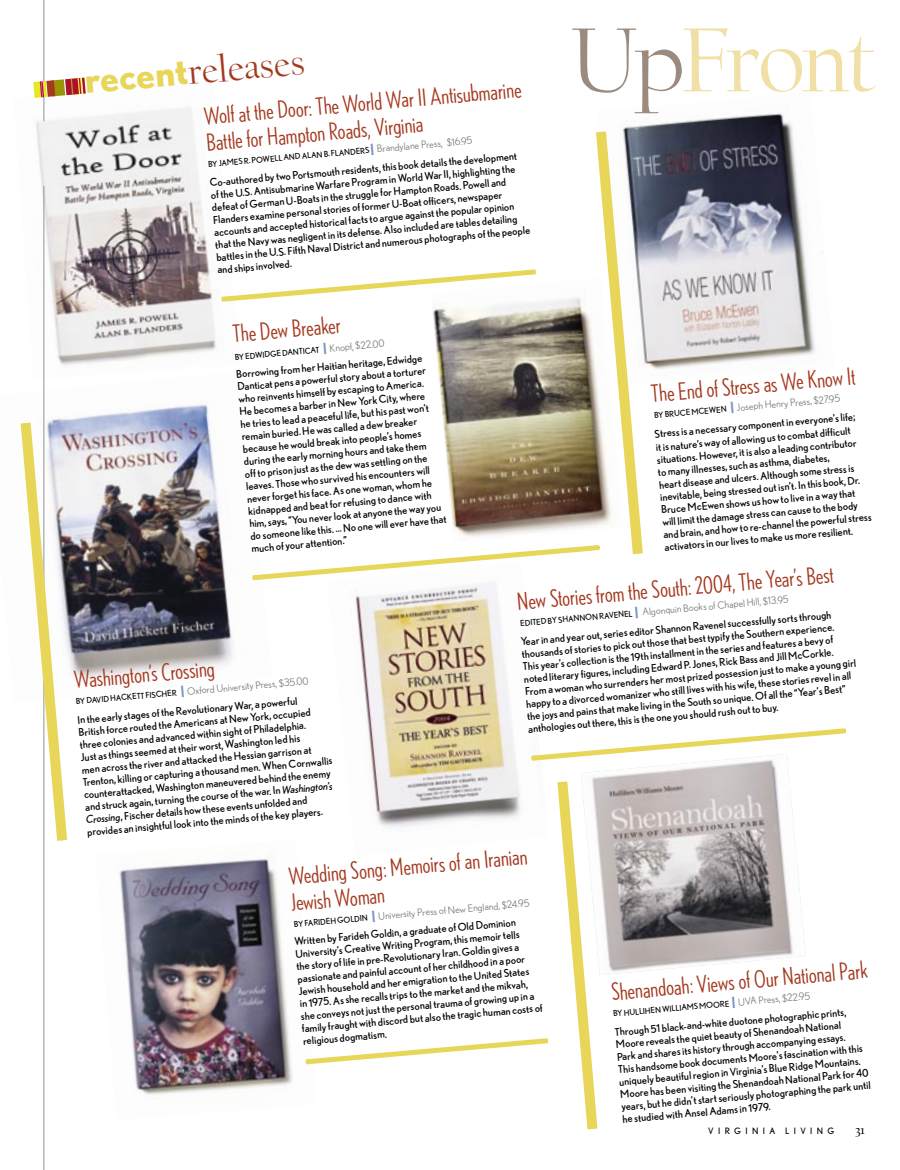
<style>
.page{position:relative;width:900px;height:1170px;background:#fff}
.page>*{position:absolute;margin:0;border:0;box-sizing:border-box;transform-origin:0 0}
.t1{font:95px "Californian FB Display";letter-spacing:-.04em;color:#f0e0a5}
.t2{font:37.5px "Californian FB Display";color:#a5381f}
.t3{font:condensed 23.75px/26.2px "Nobel";color:#a5381f}
.t4{font:12.5px "Californian FB Text Expert";color:#000}
.t5{font:10.62px/12.5px "Nobel";color:#000}
.t6{font:10px "Nobel";color:#7c7c7c}
.t7{font:8.75px "Nobel";letter-spacing:.5em;color:#000}
.t8{font:8.12px "Nobel";color:#000}
.s1{font-family:"Nobel";font-weight:700;color:#e7d658}
.s2{font-weight:700;font-size:12.5px;color:#7b94c3}
.s3{font-size:10px;color:#7c7c7c}
.s4{color:#9b8b7e}
.s5{font-size:8.12px;color:#000}
.s6{font-style:italic}
</style>
<div class="page">
<img style="left:36px;top:105px;width:180px;height:266px">
<img style="left:119px;top:857px;width:174px;height:238px">
<img style="left:355px;top:583px;width:162px;height:188px">
<img style="left:43px;top:371px;width:190px;height:309px">
<img style="left:649px;top:113px;width:167px;height:256px">
<img style="left:604px;top:764px;width:202px;height:211px">
<svg style="left:531px;top:728px;width:315px;height:36px"></svg>
<svg style="left:216px;top:125px;width:433px;height:458px"></svg>
<svg style="left:305px;top:771px;width:299px;height:359px"></svg>
<hr style="left:44px;top:0;width:1px;height:121px;background:#939393">
<hr style="left:44px;top:186px;width:1px;height:984px;background:#939393">
<svg style="left:20px;top:412px;width:53px;height:439px"></svg>
<svg style="left:33px;top:69px;width:53px;height:36px"></svg>
<h2 class="t2" style="left:83px;top:62px;width:222px;rotate:-5deg"><span class="s1">recent</span>releases</h2>
<h3 class="t3" style="left:203px;top:103px;width:320px;rotate:-5deg">Wolf at the Door: The World War II Antisubmarine<br>Battle for Hampton Roads, Virginia</h3>
<p class="t8" style="left:208px;top:159px;width:267px;rotate:-5deg">BY JAMES R. POWELL AND ALAN B. FLANDERS <span class="s2">|</span> <span class="s3">Brandylane Press, $16.95</span></p>
<p class="t5" style="left:209px;top:176px;width:317px;rotate:-5deg">Co-authored by two Portsmouth residents, this book details the development of the U.S. Antisubmarine Warfare Program in World War II, highlighting the defeat of German U-Boats in the struggle for Hampton Roads. Powell and Flanders examine personal stories of former U-Boat offi cers, newspaper accounts and accepted historical facts to argue against the popular opinion that the Navy was negligent in its defense. Also included are tables detailing battles in the U.S. Fifth Naval District and numerous photographs of the people and ships involved.</p>
<h3 class="t3" style="left:232px;top:320px;width:110px;rotate:-5deg">The Dew Breaker</h3>
<p class="t8" style="left:234px;top:352px;width:152px;rotate:-5deg">BY EDWIDGE DANTICAT <span class="s2">|</span> <span class="s3">Knopf, $22.00</span></p>
<p class="t5" style="left:236px;top:368px;width:198px;rotate:-5deg">Borrowing from her Haitian heritage, Edwidge Danticat pens a powerful story about a torturer who reinvents himself by escaping to America.<br>He becomes a barber in New York City, where he tries to lead a peaceful life, but his past won’t remain buried. He was called a dew breaker because he would break into people’s homes during the early morning hours and take them<br>off to prison just as the dew was settling on the leaves. Those who survived his encounters will never forget his face. As one woman, whom he kidnapped and beat for refusing to dance with him, says, “You never look at anyone the way you do someone like this. … No one will ever have that much of your attention.”</p>
<h1 class="t1" style="left:570px;top:11px;width:309px"><span class="s4">Up</span>Front</h1>
<h3 class="t3" style="left:650px;top:380px;width:206px;rotate:-5deg">The End of Stress as We Know It</h3>
<p class="t6" style="left:654px;top:409px;width:188px;rotate:-5deg"><span class="s5">BY BRUCE MCEWEN</span> <span class="s2">|</span> Joseph Henry Press, $27.95</p>
<p class="t5" style="left:654px;top:427px;width:203px;line-height:13.8px;rotate:-5deg">Stress is a necessary component in everyone’s life; it is nature’s way of allowing us to combat diffi cult</p>
<p class="t5" style="left:656px;top:454px;width:210px;rotate:-5deg">situations. However, it is also a leading contributor to many illnesses, such as asthma, diabetes,<br>heart disease and ulcers. Although some stress is inevitable, being stressed out isn’t. In this book, Dr.<br>Bruce McEwen shows us how to live in a way that will limit the damage stress can cause to the body and brain, and how to re-channel the powerful stress activators in our lives to make us more resilient.</p>
<h3 class="t3" style="left:73px;top:666px;width:143px;rotate:-5deg">Washington’s Crossing</h3>
<p class="t6" style="left:75px;top:695px;width:235px;rotate:-5deg"><span class="s5">BY DAVID HACKETT FISCHER</span> <span class="s2">|</span> Oxford University Press, $35.00</p>
<p class="t5" style="left:77px;top:714px;width:252px;rotate:-5deg">In the early stages of the Revolutionary War, a powerful<br>British force routed the Americans at New York, occupied three colonies and advanced within sight of Philadelphia.<br>Just as things seemed at their worst, Washington led his<br>men across the river and attacked the Hessian garrison at Trenton, killing or capturing a thousand men. When Cornwallis counterattacked, Washington maneuvered behind the enemy and struck again, turning the course of the war. In <span class="s6">Washington’s Crossing</span>, Fischer details how these events unfolded and provides an insightful look into the minds of the key players.</p>
<h3 class="t3" style="left:516px;top:588px;width:319px;rotate:-5deg">New Stories from the South: 2004, The Year’s Best</h3>
<p class="t6" style="left:520px;top:617px;width:271px;rotate:-5deg"><span class="s5">EDITED BY SHANNON RAVENEL</span> <span class="s2">|</span> Algonquin Books of Chapel Hill, $13.95</p>
<p class="t5" style="left:520px;top:635px;width:334px;rotate:-5deg">Year in and year out, series editor Shannon Ravenel successfully sorts through thousands of stories to pick out those that best typify the Southern experience.<br>This year’s collection is the 19th installment in the series and features a bevy of noted literary fi gures, including Edward P. Jones, Rick Bass and Jill McCorkle.<br>From a woman who surrenders her most prized possession just to make a young girl happy to a divorced womanizer who still lives with his wife, these stories revel in all the joys and pains that make living in the South so unique. Of all the “Year’s Best” anthologies out there, this is the one you should rush out to buy.</p>
<h3 class="t3" style="left:287px;top:863px;width:241px;rotate:-5deg">Wedding Song: Memoirs of an Iranian<br>Jewish Woman</h3>
<p class="t6" style="left:293px;top:918px;width:238px;rotate:-5deg"><span class="s5">BY FARIDEH GOLDIN</span> <span class="s2">|</span> University Press of New England, $24.95</p>
<p class="t5" style="left:294px;top:935px;width:243px;rotate:-5deg">Written by Farideh Goldin, a graduate of Old Dominion University’s Creative Writing Program, this memoir tells<br>the story of life in pre-Revolutionary Iran. Goldin gives a passionate and painful account of her childhood in a poor Jewish household and her emigration to the United States<br>in 1975. As she recalls trips to the market and the mikvah, she conveys not just the personal trauma of growing up in a family fraught with discord but also the tragic human costs of religious dogmatism.</p>
<h3 class="t3" style="left:610px;top:978px;width:259px;rotate:-5deg">Shenandoah: Views of Our National Park</h3>
<p class="t8" style="left:613px;top:1009px;width:199px;rotate:-5deg">BY HULLIHEN WILLIAMS MOORE <span class="s2">|</span> <span class="s3">UVA Press, $22.95</span></p>
<p class="t5" style="left:614px;top:1026px;width:252px;rotate:-5deg">Through 51 black-and-white duotone photographic prints, Moore reveals the quiet beauty of Shenandoah National<br>Park and shares its history through accompanying essays.<br>This handsome book documents Moore’s fascination with this uniquely beautiful region in Virginia’s Blue Ridge Mountains.<br>Moore has been visiting the Shenandoah National Park for 40 years, but he didn’t start seriously photographing the park until he studied with Ansel Adams in 1979.</p>
<p class="t7" style="left:708px;top:1126px;width:128px">VIRGINIA LIVING</p>
<p class="t4" style="left:855px;top:1124px;width:11px">31</p>
</div>
